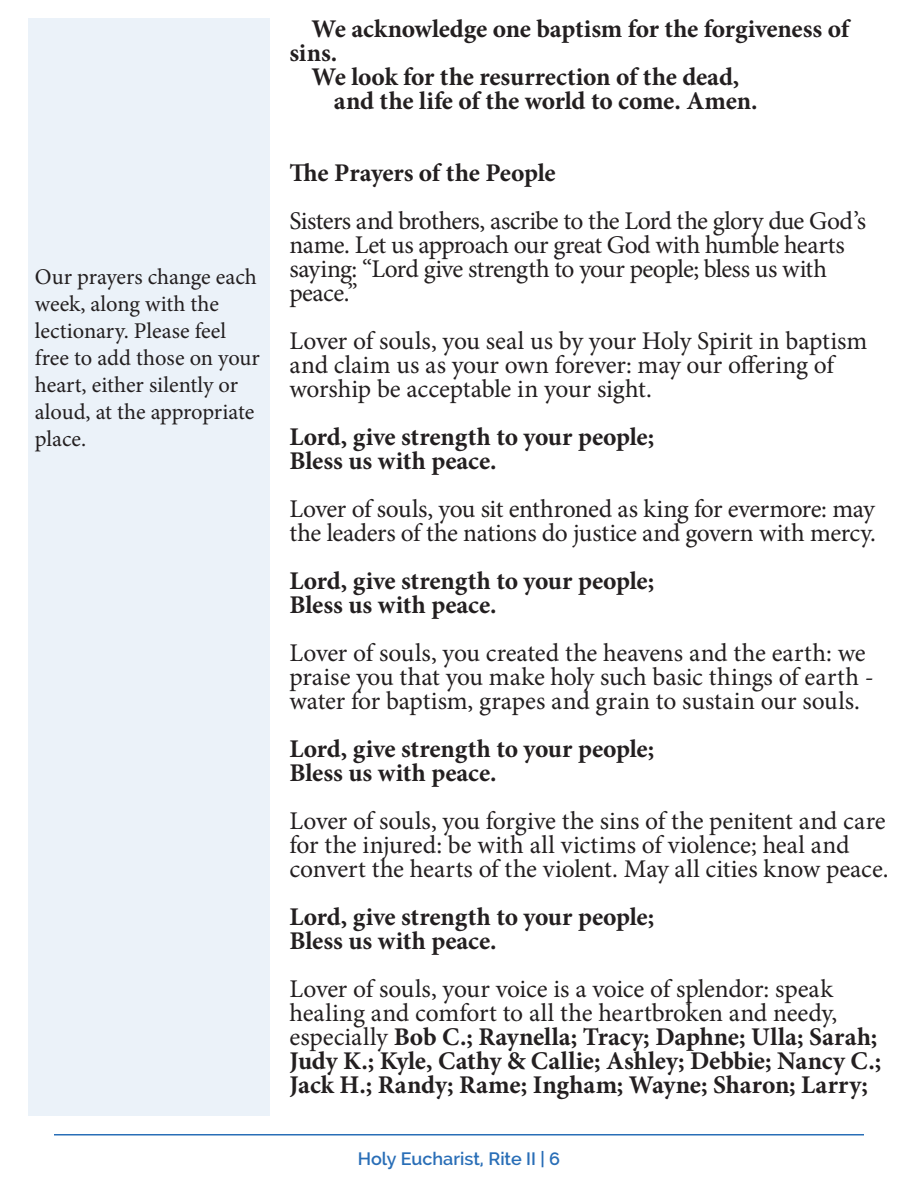
<style>
.page{position:relative;width:918px;height:1188px;background:#fff}
.page>*{position:absolute;margin:0;border:0;box-sizing:border-box;transform-origin:0 0}
.t1{font:25.5px/24px "Minion Pro";letter-spacing:-.015em;color:#231f20}
.t2{font:700 25.5px/24px "Minion Pro";color:#231f20}
.t3{font:22.5px/27px "Minion Pro";color:#231f20}
.t4{font:600 18px "Raleway";color:#296eb7}
.s1{font-weight:400}
</style>
<div class="page">
<hr style="left:54px;top:1134px;width:810px;height:2px;background:#296eb7">
<div style="left:28px;top:18px;width:242px;height:1098px;background:#ebf2f9"></div>
<p class="t3" style="left:35px;top:264px;width:227px">Our prayers change each week, along with the lectionary. Please feel free to add those on your heart, either silently or aloud, at the appropriate place.</p>
<p class="t2" style="left:312px;top:16px;width:541px">We acknowledge one baptism for the forgiveness of</p>
<p class="t2" style="left:290px;top:40px;width:49px">sins.</p>
<p class="t2" style="left:312px;top:64px;width:429px">We look for the resurrection of the dead,</p>
<p class="t2" style="left:334px;top:88px;width:425px">and the life of the world to come. Amen.</p>
<p class="t2" style="left:290px;top:160px;width:268px">The Prayers of the People</p>
<p class="t1" style="left:290px;top:209px;width:578px">Sisters and brothers, ascribe to the Lord the glory due God’s name. Let us approach our great God with humble hearts saying: “Lord give strength to your people; bless us with peace.”</p>
<p class="t1" style="left:290px;top:329px;width:579px">Lover of souls, you seal us by your Holy Spirit in baptism and claim us as your own forever: may our offering of worship be acceptable in your sight.</p>
<p class="t2" style="left:290px;top:424px;width:366px">Lord, give strength to your people;</p>
<p class="t2" style="left:290px;top:448px;width:209px">Bless us with peace.</p>
<p class="t1" style="left:290px;top:497px;width:588px">Lover of souls, you sit enthroned as king for evermore: may the leaders of the nations do justice and govern with mercy.</p>
<p class="t2" style="left:290px;top:568px;width:366px">Lord, give strength to your people;</p>
<p class="t2" style="left:290px;top:592px;width:209px">Bless us with peace.</p>
<p class="t1" style="left:290px;top:641px;width:586px">Lover of souls, you created the heavens and the earth: we praise you that you make holy such basic things of earth - water for baptism, grapes and grain to sustain our souls.</p>
<p class="t2" style="left:290px;top:736px;width:366px">Lord, give strength to your people;</p>
<p class="t2" style="left:290px;top:760px;width:209px">Bless us with peace.</p>
<p class="t1" style="left:290px;top:809px;width:601px">Lover of souls, you forgive the sins of the penitent and care for the injured: be with all victims of violence; heal and convert the hearts of the violent. May all cities know peace.</p>
<p class="t2" style="left:290px;top:904px;width:366px">Lord, give strength to your people;</p>
<p class="t2" style="left:290px;top:928px;width:209px">Bless us with peace.</p>
<p class="t2" style="left:290px;top:976px;width:593px"><span class="s1">Lover of souls, your voice is a voice of splendor: speak healing and comfort to all the heartbroken and needy, especially</span> Bob C.; Raynella; Tracy; Daphne; Ulla; Sarah; Judy K.; Kyle, Cathy &amp; Callie; Ashley; Debbie; Nancy C.; Jack H.; Randy; Rame; Ingham; Wayne; Sharon; Larry;</p>
<p class="t4" style="left:358px;top:1149px;width:204px">Holy Eucharist, Rite II | 6</p>
</div>
